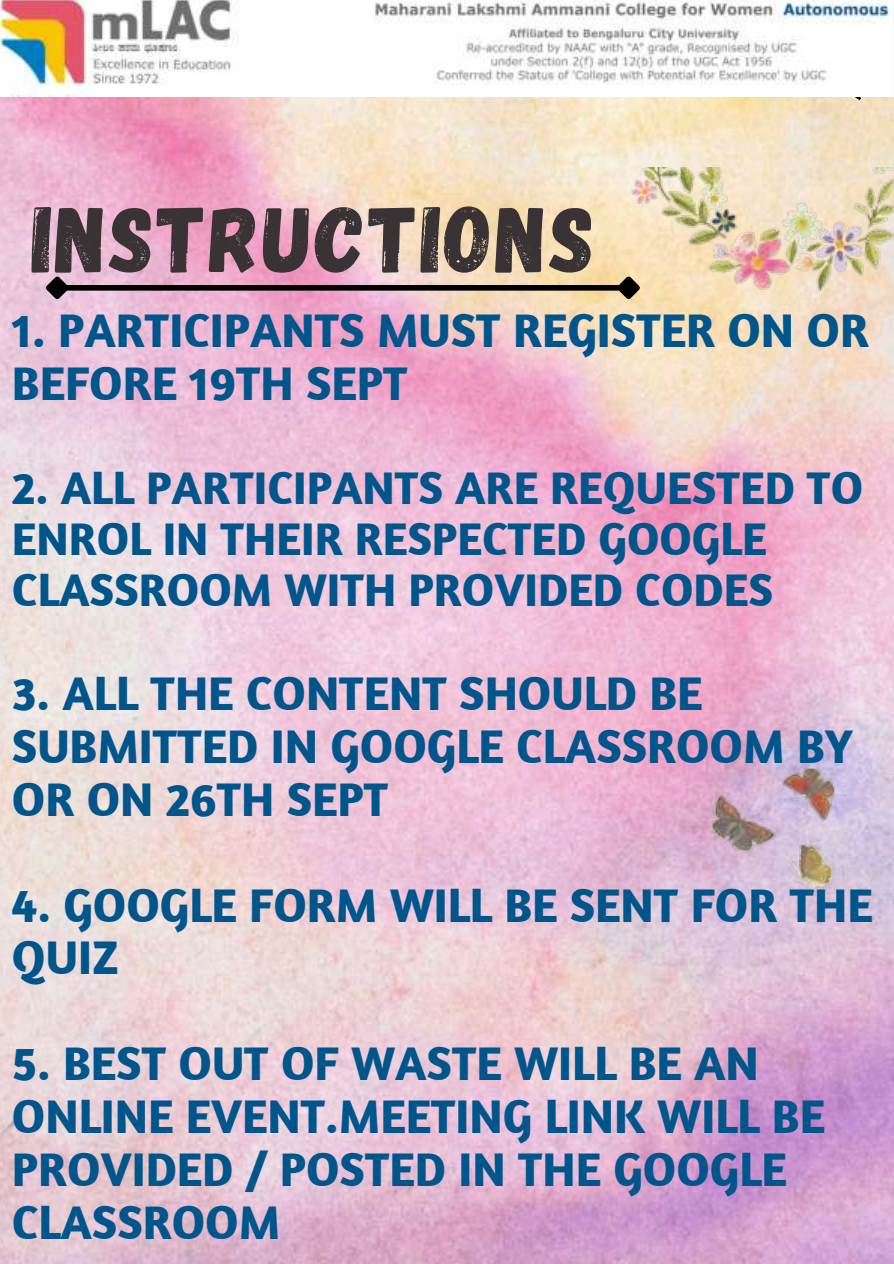
<style>
.page{position:relative;width:894px;height:1264px;background:#fff}
.page>*{position:absolute;margin:0;border:0;box-sizing:border-box;transform-origin:0 0}
.t1{font:93.6px "Gagalin";letter-spacing:.03em;color:#393335}
.t2{font:700 48.3px/52.8px "Amaranth";color:#00558b}
.t3{font:700 46.8px/50.6px "Amaranth";color:#00558b}
</style>
<div class="page">
<img style="left:0;top:97px;width:893px;height:1166px">
<svg style="left:821px;top:97px;width:47px;height:3px"></svg>
<img style="left:629px;top:167px;width:264px;height:123px">
<img style="left:711px;top:767px;width:124px;height:125px">
<div style="left:66px;top:285px;width:554px;height:5px;background:#000"></div>
<svg style="left:41px;top:271px;width:33px;height:33px"></svg>
<svg style="left:612px;top:271px;width:32px;height:33px"></svg>
<img style="left:0;top:0;width:890px;height:97px">
<h1 class="t1" style="left:32px;top:182px;width:564px">INSTRUCTIONS</h1>
<p class="t2" style="left:12px;top:302px;width:858px">1. PARTICIPANTS MUST REGISTER ON OR<br>BEFORE 19TH SEPT</p>
<p class="t3" style="left:12px;top:461px;width:852px">2. ALL PARTICIPANTS ARE REQUESTED TO<br>ENROL IN THEIR RESPECTED GOOGLE<br>CLASSROOM WITH PROVIDED CODES</p>
<p class="t2" style="left:12px;top:666px;width:842px">3. ALL THE CONTENT SHOULD BE<br>SUBMITTED IN GOOGLE CLASSROOM BY<br>OR ON 26TH SEPT</p>
<p class="t2" style="left:12px;top:877px;width:862px">4. GOOGLE FORM WILL BE SENT FOR THE<br>QUIZ</p>
<p class="t2" style="left:12px;top:1035px;width:814px">5. BEST OUT OF WASTE WILL BE AN<br>ONLINE EVENT.MEETING LINK WILL BE<br>PROVIDED / POSTED IN THE GOOGLE<br>CLASSROOM</p>
</div>
